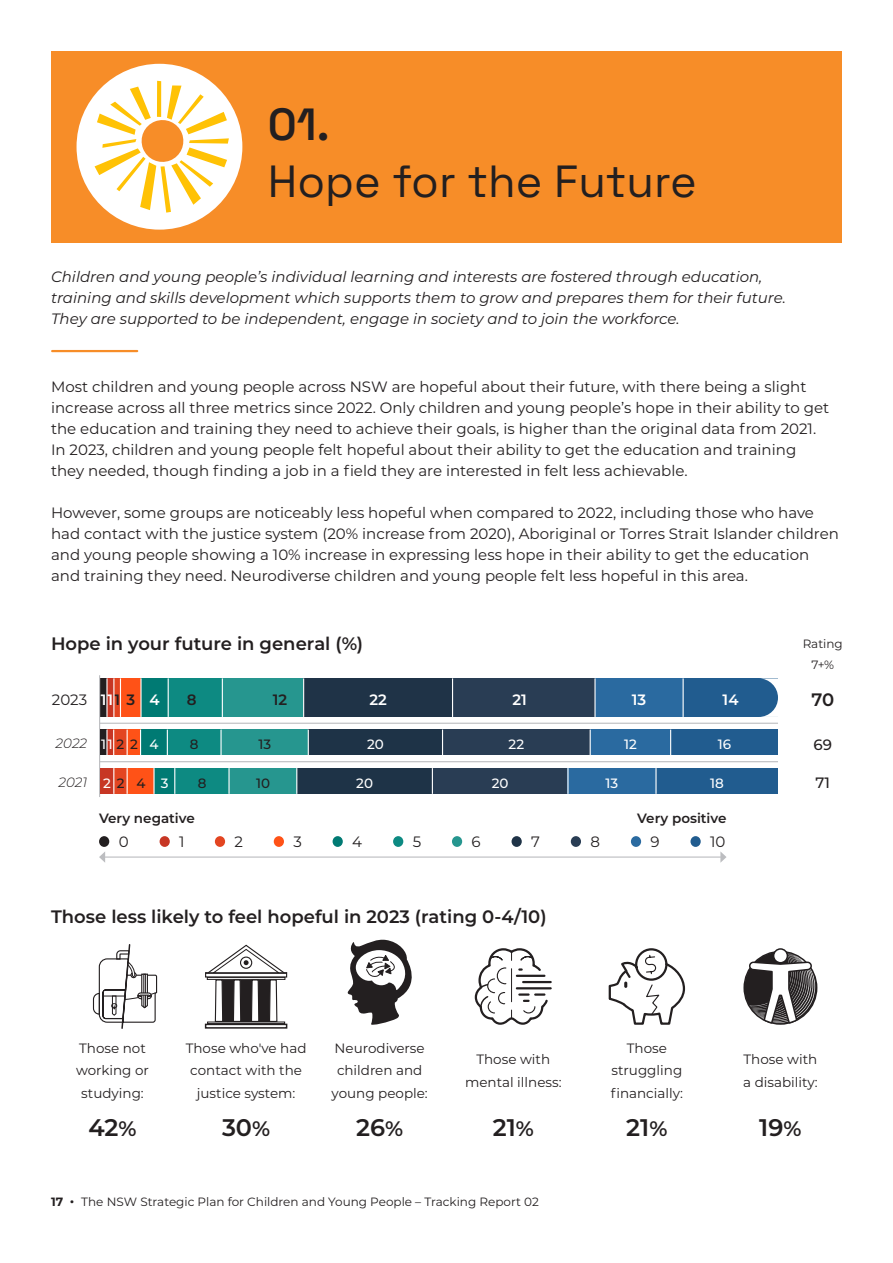
<style>
.page{position:relative;width:893px;height:1263px;background:#fff}
.page>*{position:absolute;margin:0;border:0;box-sizing:border-box;transform-origin:0 0}
.t1{font:45px/57px "Space Grotesk";color:#231f20}
.t2{font:600 24px "Montserrat";color:#231f20}
.t3{font:600 18px "Montserrat";color:#231f20}
.t4{font:15px/21px "Montserrat";color:#231f20}
.t5{font:italic 15px/21px "Montserrat";color:#231f20}
.t6{font:600 15px "Montserrat";color:#fff}
.t7{font:500 15px "Montserrat";color:#231f20}
.t8{font:600 15px "Montserrat";color:#231f20}
.t9{font:13.5px/22.5px "Montserrat";color:#231f20;text-align:center}
.t10{font:500 13.5px "Montserrat";color:#fff}
.t11{font:600 13.5px "Montserrat";color:#231f20}
.t12{font:italic 300 13.5px "Montserrat";color:#231f20}
.t13{font:500 13.5px "Montserrat";color:#231f20}
.t14{font:12px/21px "Montserrat";color:#231f20;text-align:center}
.s1{font-weight:600}
.s2{color:#231f20}
.s3{font-size:21px}
.s4{font-weight:700}
.s5{font-weight:700;font-size:15px}
</style>
<div class="page">
<div style="left:51px;top:51px;width:791px;height:191px;background:#f78d28"></div>
<div style="left:77px;top:64px;width:165px;height:166px;background:#fff;border-radius:50%"></div>
<svg style="left:157px;top:81px;width:4px;height:4px"></svg>
<svg style="left:95px;top:85px;width:134px;height:128px"></svg>
<div style="left:773px;top:948px;width:15px;height:15px;border:2px solid #231f20;border-radius:50%"></div>
<svg style="left:744px;top:952px;width:72px;height:73px"></svg>
<hr style="left:52px;top:350px;width:85px;height:2px;background:#f78d28">
<svg style="left:474px;top:948px;width:78px;height:77px"></svg>
<hr style="left:511px;top:969px;width:1px;height:33px;background:#231f20">
<svg style="left:608px;top:948px;width:78px;height:77px"></svg>
<svg style="left:92px;top:944px;width:66px;height:85px"></svg>
<svg style="left:347px;top:939px;width:65px;height:86px"></svg>
<div style="left:205px;top:1024px;width:82px;height:5px;border:2px solid #231f20"></div>
<div style="left:207px;top:1022px;width:78px;height:2px;border:1px solid #231f20"></div>
<svg style="left:205px;top:944px;width:83px;height:78px"></svg>
<img style="left:99px;top:675px;width:679px;height:188px">
<h2 class="t1" style="left:268px;top:93px;width:431px"><span class="s1">01.<br></span>Hope for the Future</h2>
<p class="t5" style="left:51px;top:266px;width:736px">Children and young people’s individual learning and interests are fostered through education, training and skills development which supports them to grow and prepares them for their future.<br>They are supported to be independent, engage in society and to join the workforce.</p>
<p class="t4" style="left:51px;top:376px;width:780px">Most children and young people across NSW are hopeful about their future, with there being a slight increase across all three metrics since 2022. Only children and young people’s hope in their ability to get the education and training they need to achieve their goals, is higher than the original data from 2021.<br>In 2023, children and young people felt hopeful about their ability to get the education and training they needed, though finding a job in a field they are interested in felt less achievable.</p>
<p class="t4" style="left:51px;top:502px;width:789px">However, some groups are noticeably less hopeful when compared to 2022, including those who have had contact with the justice system (20% increase from 2020), Aboriginal or Torres Strait Islander children and young people showing a 10% increase in expressing less hope in their ability to get the education and training they need. Neurodiverse children and young people felt less hopeful in this area.</p>
<p class="t3" style="left:51px;top:630px;width:314px">Hope in your future in general (%)</p>
<p class="t4" style="left:52px;top:689px;width:37px">2023</p>
<p class="t12" style="left:56px;top:734px;width:33px">2022</p>
<p class="t12" style="left:58px;top:773px;width:30px">2021</p>
<p class="t6" style="left:101px;top:689px;width:60px">11<span class="s2">1 3</span> 4</p>
<p class="t8" style="left:187px;top:689px;width:11px">8</p>
<p class="t8" style="left:273px;top:689px;width:16px">12</p>
<p class="t6" style="left:369px;top:689px;width:19px">22</p>
<p class="t6" style="left:512px;top:689px;width:16px">21</p>
<p class="t6" style="left:632px;top:689px;width:16px">13</p>
<p class="t6" style="left:723px;top:689px;width:17px">14</p>
<p class="t10" style="left:101px;top:735px;width:59px">11<span class="s2">22</span> 4</p>
<p class="t13" style="left:190px;top:735px;width:10px">8</p>
<p class="t13" style="left:258px;top:735px;width:14px">13</p>
<p class="t10" style="left:367px;top:735px;width:18px">20</p>
<p class="t10" style="left:509px;top:735px;width:17px">22</p>
<p class="t10" style="left:624px;top:735px;width:14px">12</p>
<p class="t10" style="left:718px;top:735px;width:15px">16</p>
<p class="t10" style="left:103px;top:773px;width:67px">2<span class="s2">24</span> 3</p>
<p class="t13" style="left:198px;top:773px;width:10px">8</p>
<p class="t13" style="left:256px;top:773px;width:15px">10</p>
<p class="t10" style="left:356px;top:773px;width:18px">20</p>
<p class="t10" style="left:492px;top:773px;width:18px">20</p>
<p class="t10" style="left:606px;top:773px;width:14px">13</p>
<p class="t10" style="left:710px;top:773px;width:15px">18</p>
<p class="t11" style="left:99px;top:808px;width:97px">Very negative</p>
<p class="t11" style="left:637px;top:808px;width:91px">Very positive</p>
<p class="t4" style="left:119px;top:830px;width:11px">0</p>
<p class="t4" style="left:179px;top:830px;width:7px">1</p>
<p class="t4" style="left:234px;top:830px;width:10px">2</p>
<p class="t4" style="left:293px;top:830px;width:10px">3</p>
<p class="t4" style="left:352px;top:830px;width:11px">4</p>
<p class="t4" style="left:413px;top:830px;width:10px">5</p>
<p class="t4" style="left:472px;top:830px;width:11px">6</p>
<p class="t4" style="left:531px;top:830px;width:10px">7</p>
<p class="t4" style="left:590px;top:830px;width:11px">8</p>
<p class="t4" style="left:650px;top:830px;width:11px">9</p>
<p class="t4" style="left:710px;top:830px;width:17px">10</p>
<p class="t3" style="left:51px;top:903px;width:497px">Those less likely to feel hopeful in 2023 (rating 0-4/10)</p>
<p class="t14" style="left:803px;top:633px;width:42px">Rating<br>7+%</p>
<p class="t3" style="left:811px;top:687px;width:24px">70</p>
<p class="t7" style="left:813px;top:734px;width:20px">69</p>
<p class="t7" style="left:815px;top:772px;width:16px">71</p>
<p class="t9" style="left:76px;top:1036px;width:74px">Those not working or studying:</p>
<p class="t9" style="left:465px;top:1047px;width:98px">Those with mental illness:</p>
<p class="t9" style="left:186px;top:1036px;width:122px">Those who've had contact with the justice system:</p>
<p class="t9" style="left:611px;top:1036px;width:74px">Those struggling financially:</p>
<p class="t9" style="left:743px;top:1047px;width:76px;text-align:left">Those with a disability:</p>
<p class="t9" style="left:332px;top:1036px;width:98px">Neurodiverse children and young people:</p>
<p class="t2" style="left:88px;top:1110px;width:50px">42<span class="s3">%</span></p>
<p class="t2" style="left:222px;top:1110px;width:50px">30<span class="s3">%</span></p>
<p class="t2" style="left:356px;top:1110px;width:49px">26<span class="s3">%</span></p>
<p class="t2" style="left:493px;top:1110px;width:43px">21<span class="s3">%</span></p>
<p class="t2" style="left:626px;top:1110px;width:43px">21<span class="s3">%</span></p>
<p class="t2" style="left:759px;top:1110px;width:44px">19<span class="s3">%</span></p>
<p class="t14" style="left:51px;top:1191px;width:489px"><span class="s4">17</span> <span class="s5">·</span> The NSW Strategic Plan for Children and Young People – Tracking Report 02</p>
</div>
